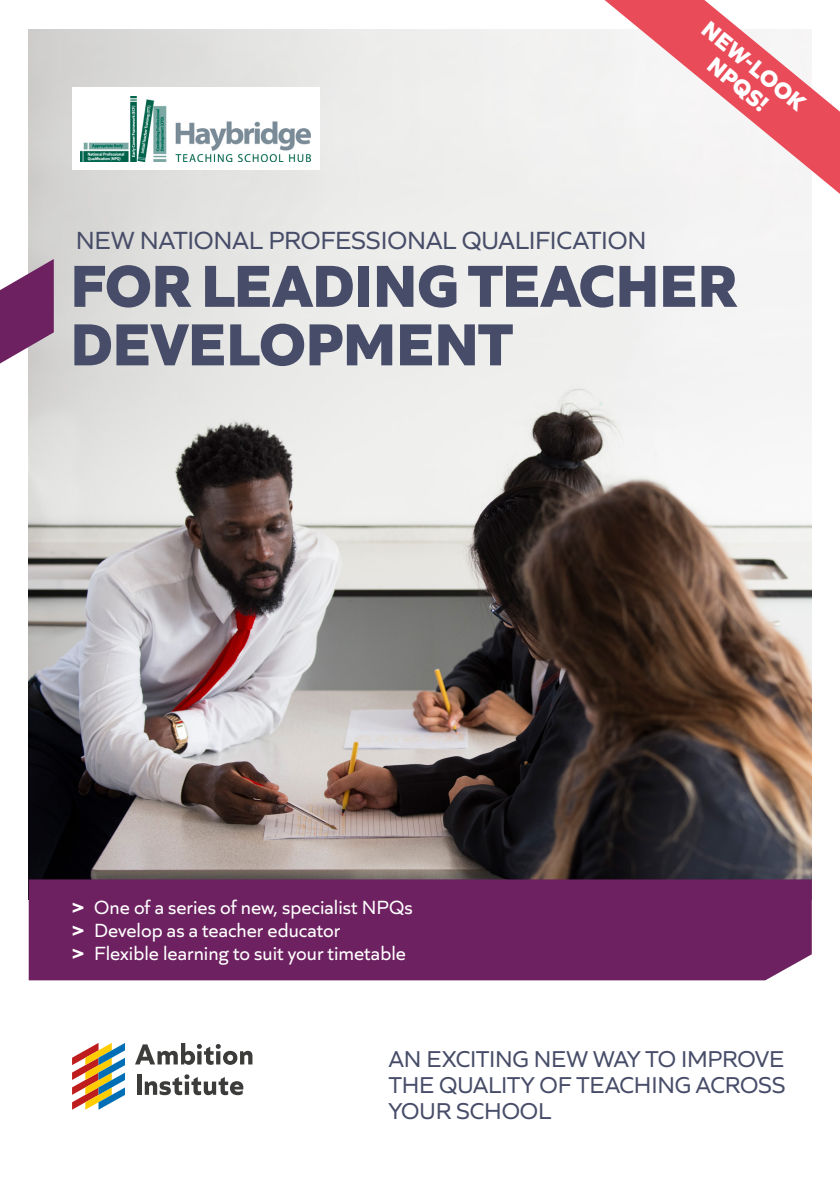
<style>
.page{position:relative;width:840px;height:1191px;background:#fff}
.page>*{position:absolute;margin:0;border:0;box-sizing:border-box;transform-origin:0 0}
.t1{font:800 62px/58.4px "Quiet Sans";letter-spacing:-.005em;color:#474c68}
.t2{font:26px "Quiet Sans";letter-spacing:-.005em;color:#474c68}
.t3{font:24px/26px "Quiet Sans";letter-spacing:-.01em;color:#474c68;text-align:justify}
.t4{font:800 24px/24px "Quiet Sans";color:#fff;text-align:center}
.t5{font:20px/23px "Quiet Sans";color:#fff}
.s1{font-weight:700}
</style>
<div class="page">
<img style="left:29px;top:30px;width:782px;height:849px">
<svg style="left:0;top:259px;width:54px;height:104px;background:#915b87"></svg>
<div style="left:29px;top:879px;width:782px;height:101px;background:#6d2160"></div>
<svg style="left:604px;top:0;width:235px;height:194px;fill:#f4f3f3"></svg>
<hr style="left:137px;top:1075px;width:4px;height:20px;background:#3c3c3b">
<svg style="left:135px;top:1043px;width:117px;height:21px"></svg>
<svg style="left:145px;top:1074px;width:98px;height:21px"></svg>
<svg style="left:72px;top:1043px;width:53px;height:66px"></svg>
<div style="left:72px;top:87px;width:247px;height:83px;background:#fff"></div>
<img style="left:81px;top:97px;width:229px;height:64px">
<p class="t4" style="left:714px;top:14px;width:128px;rotate:40deg">NEW-LOOK<br>NPQS!</p>
<h2 class="t2" style="left:76px;top:221px;width:572px">NEW NATIONAL PROFESSIONAL QUALIFICATION</h2>
<h1 class="t1" style="left:70px;top:250px;width:668px">FOR LEADING TEACHER<br>DEVELOPMENT</h1>
<p class="t5" style="left:72px;top:894px;width:342px"><span class="s1">&gt;</span> One of a series of new, specialist NPQs <span class="s1">&gt;</span> Develop as a teacher educator<br><span class="s1">&gt;</span> Flexible learning to suit your timetable</p>
<p class="t3" style="left:388px;top:1044px;width:398px">AN EXCITING NEW WAY TO IMPROVE THE QUALITY OF TEACHING ACROSS YOUR SCHOOL</p>
</div>
